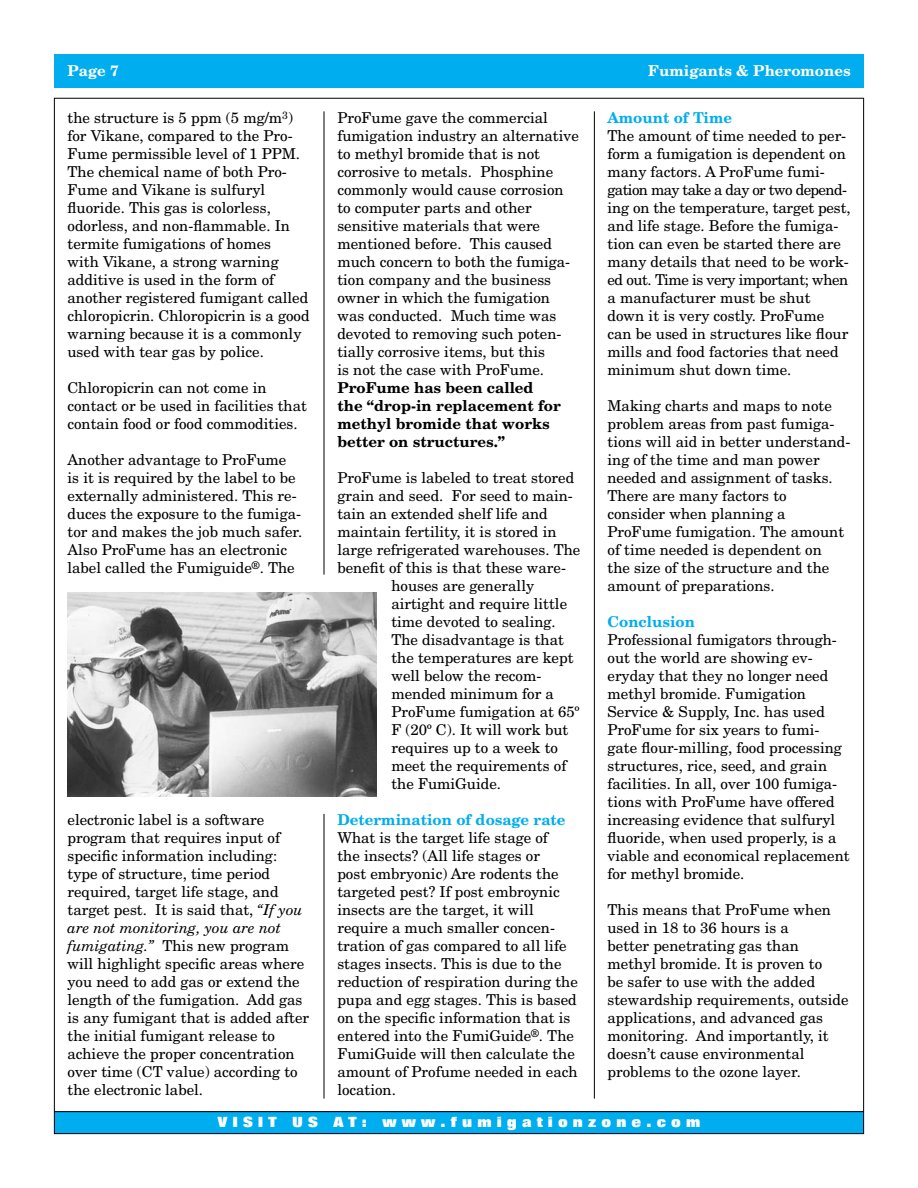
<style>
.page{position:relative;width:918px;height:1188px;background:#fff}
.page>*{position:absolute;margin:0;border:0;box-sizing:border-box;transform-origin:0 0}
.t1{font:15px/18px "New Century Schlbk";color:#000}
.t2{font:700 15px/18px "New Century Schlbk";color:#000}
.t3{font:700 15px "New Century Schlbk";color:#00adef}
.t4{font:700 15px "New Century Schlbk";color:#fff}
.t5{font:800 14.25px "Folio";color:#fff}
.s1{font-style:italic}
</style>
<div class="page">
<img style="left:68px;top:592px;width:308px;height:204px">
<div style="left:54px;top:1111px;width:810px;height:23px;background:#00adef"></div>
<div style="left:54px;top:54px;width:810px;height:34px;background:#00adef"></div>
<hr style="left:54px;top:1111px;width:810px;height:1px;background:#000">
<hr style="left:594px;top:111px;width:1px;height:988px;background:#000">
<hr style="left:324px;top:111px;width:1px;height:464px;background:#000">
<hr style="left:324px;top:814px;width:1px;height:285px;background:#000">
<p class="t4" style="left:68px;top:61px;width:53px">Page 7</p>
<p class="t4" style="left:648px;top:61px;width:204px">Fumigants &amp; Pheromones</p>
<p class="t1" style="left:68px;top:109px;width:244px">the structure is 5 ppm (5 mg/m<sup>3</sup>) for Vikane, compared to the Pro-<br>Fume permissible level of 1 PPM.<br>The chemical name of both Pro-<br>Fume and Vikane is sulfuryl fluoride. This gas is colorless, odorless, and non-flammable. In termite fumigations of homes<br>with Vikane, a strong warning additive is used in the form of another registered fumigant called chloropicrin. Chloropicrin is a good warning because it is a commonly used with tear gas by police.</p>
<p class="t1" style="left:68px;top:379px;width:241px">Chloropicrin can not come in contact or be used in facilities that contain food or food commodities.</p>
<p class="t1" style="left:68px;top:451px;width:236px">Another advantage to ProFume<br>is it is required by the label to be externally administered. This re&shy;duces the exposure to the fumiga&shy;tor and makes the job much safer.<br>Also ProFume has an electronic label called the Fumiguide<sup>®</sup>. The</p>
<p class="t1" style="left:68px;top:811px;width:243px">electronic label is a software program that requires input of specific information including: type of structure, time period required, target life stage, and target pest. It is said that, <span class="s1">“If you are not monitoring, you are not fumigating.”</span> This new program will highlight specific areas where you need to add gas or extend the length of the fumigation. Add gas is any fumigant that is added after the initial fumigant release to achieve the proper concentration over time (CT value) according to the electronic label.</p>
<p class="t1" style="left:337px;top:109px;width:243px">ProFume gave the commercial fumigation industry an alternative to methyl bromide that is not corrosive to metals. Phosphine commonly would cause corrosion to computer parts and other sensitive materials that were mentioned before. This caused much concern to both the fumiga&shy;tion company and the business owner in which the fumigation was conducted. Much time was devoted to removing such poten&shy;tially corrosive items, but this<br>is not the case with ProFume.</p>
<p class="t2" style="left:337px;top:379px;width:225px">ProFume has been called the “drop-in replacement for methyl bromide that works better on structures.”</p>
<p class="t1" style="left:337px;top:469px;width:238px">ProFume is labeled to treat stored</p>
<p class="t1" style="left:337px;top:487px;width:237px">grain and seed. For seed to main-</p>
<p class="t1" style="left:337px;top:505px;width:212px">tain an extended shelf life and</p>
<p class="t1" style="left:337px;top:523px;width:221px">maintain fertility, it is stored in</p>
<p class="t1" style="left:337px;top:541px;width:245px">large refrigerated warehouses. The</p>
<p class="t1" style="left:337px;top:559px;width:230px">benefit of this is that these ware-</p>
<p class="t1" style="left:391px;top:577px;width:144px">houses are generally</p>
<p class="t1" style="left:391px;top:595px;width:177px">airtight and require little</p>
<p class="t1" style="left:391px;top:613px;width:166px">time devoted to sealing.</p>
<p class="t1" style="left:391px;top:631px;width:174px">The disadvantage is that</p>
<p class="t1" style="left:391px;top:649px;width:184px">the temperatures are kept</p>
<p class="t1" style="left:391px;top:667px;width:152px">well below the recom-</p>
<p class="t1" style="left:391px;top:685px;width:164px">mended minimum for a</p>
<p class="t1" style="left:391px;top:703px;width:189px">ProFume fumigation at 65º</p>
<p class="t1" style="left:391px;top:721px;width:179px">F (20º C). It will work but</p>
<p class="t1" style="left:391px;top:739px;width:168px">requires up to a week to</p>
<p class="t1" style="left:391px;top:757px;width:177px">meet the requirements of</p>
<p class="t1" style="left:391px;top:775px;width:111px">the FumiGuide.</p>
<p class="t3" style="left:337px;top:810px;width:230px">Determination of dosage rate</p>
<p class="t1" style="left:337px;top:829px;width:242px">What is the target life stage of<br>the insects? (All life stages or<br>post embryonic) Are rodents the targeted pest? If post embroynic insects are the target, it will require a much smaller concen&shy;tration of gas compared to all life stages insects. This is due to the reduction of respiration during the pupa and egg stages. This is based on the specific information that is entered into the FumiGuide<sup>®</sup>. The<br>FumiGuide will then calculate the amount of Profume needed in each location.</p>
<p class="t3" style="left:608px;top:109px;width:126px">Amount of Time</p>
<p class="t1" style="left:608px;top:127px;width:245px">The amount of time needed to per&shy;form a fumigation is dependent on many factors. A ProFume fumi&shy;gation may take a day or two depend&shy;ing on the temperature, target pest, and life stage. Before the fumiga&shy;tion can even be started there are many details that need to be work&shy;ed out. Time is very important; when a manufacturer must be shut down it is very costly. ProFume can be used in structures like flour mills and food factories that need minimum shut down time.</p>
<p class="t1" style="left:608px;top:397px;width:244px">Making charts and maps to note problem areas from past fumiga&shy;tions will aid in better understand&shy;ing of the time and man power needed and assignment of tasks.<br>There are many factors to<br>consider when planning a<br>ProFume fumigation. The amount of time needed is dependent on<br>the size of the structure and the amount of preparations.</p>
<p class="t3" style="left:608px;top:613px;width:89px">Conclusion</p>
<p class="t1" style="left:608px;top:631px;width:244px">Professional fumigators through&shy;out the world are showing ev&shy;eryday that they no longer need methyl bromide. Fumigation<br>Service &amp; Supply, Inc. has used<br>ProFume for six years to fumi&shy;gate flour-milling, food processing structures, rice, seed, and grain facilities. In all, over 100 fumiga&shy;tions with ProFume have offered increasing evidence that sulfuryl fluoride, when used properly, is a viable and economical replacement for methyl bromide.</p>
<p class="t1" style="left:608px;top:901px;width:243px">This means that ProFume when used in 18 to 36 hours is a<br>better penetrating gas than methyl bromide. It is proven to<br>be safer to use with the added stewardship requirements, outside applications, and advanced gas monitoring. And importantly, it doesn’t cause environmental problems to the ozone layer.</p>
<p class="t5" style="left:218px;top:1114px;width:484px">V I S I T U S A T : w w w . f u m i g a t i o n z o n e . c o m</p>
</div>
